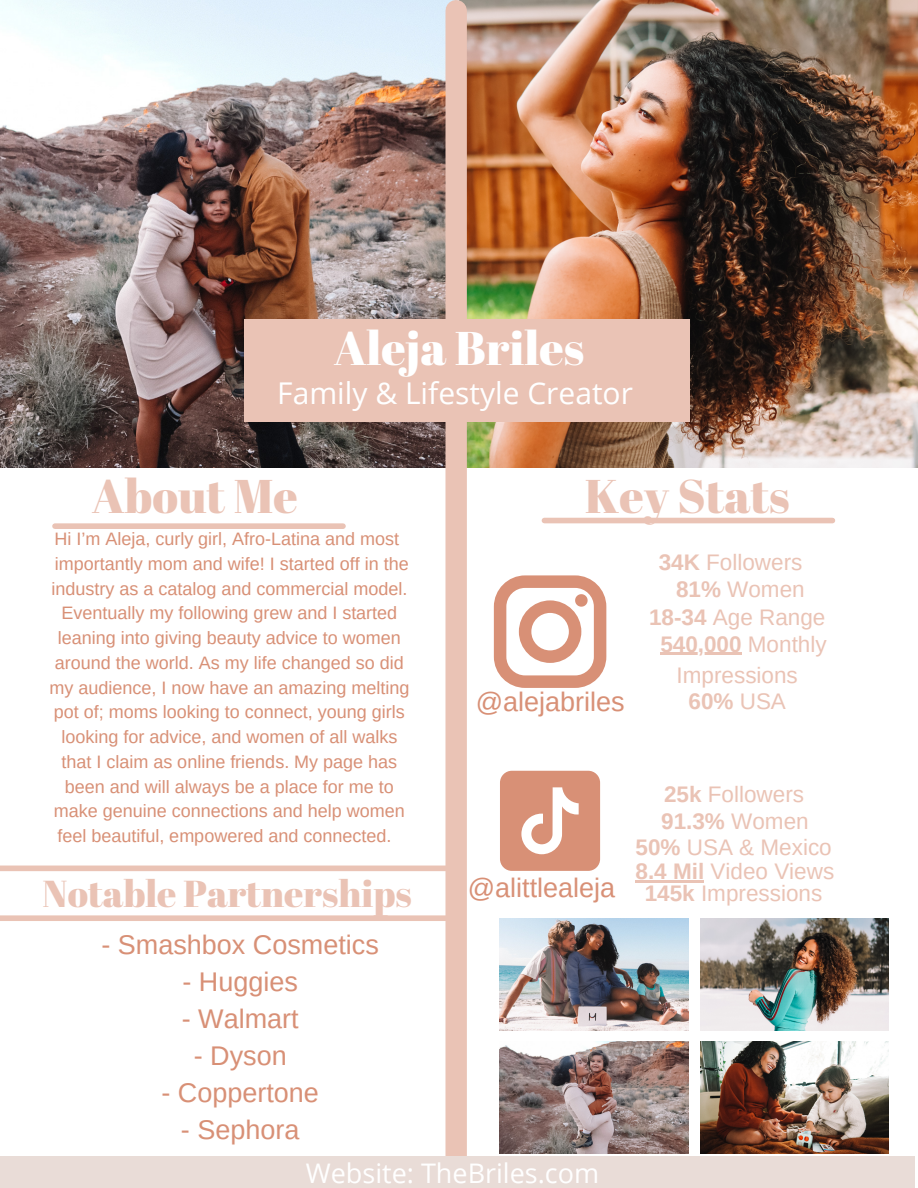
<style>
.page{position:relative;width:918px;height:1188px;background:#fff}
.page>*{position:absolute;margin:0;border:0;box-sizing:border-box;transform-origin:0 0}
.t1{font:47.25px "Abril Fatface";color:#eac3b5}
.t2{font:47.25px "Abril Fatface";color:#fff}
.t3{font:37.5px "Abril Fatface";color:#eac3b5}
.t4{font:30px "Open Sans";color:#fff}
.t5{font:27px "Arimo";color:#d89076}
.t6{font:27px "Open Sans";color:#fff}
.t7{font:22.5px "Arimo";color:#eac3b5}
.t8{font:700 22.5px "Arimo";color:#eac3b5}
.t9{font:18px/24.8px "Arimo";color:#d89076;text-align:center}
.s1{font-weight:700}
.s2{font-weight:400}
</style>
<div class="page">
<img style="left:500px;top:918px;width:189px;height:113px">
<img style="left:700px;top:918px;width:188px;height:113px">
<img style="left:500px;top:1042px;width:189px;height:111px">
<img style="left:700px;top:1042px;width:188px;height:111px">
<img style="left:0;top:0;width:918px;height:468px">
<div style="left:446px;top:11px;width:21px;height:1166px;background:#eac3b5"></div>
<div style="left:244px;top:320px;width:445px;height:102px;background:#eac3b5"></div>
<div style="left:0;top:1156px;width:915px;height:32px;background:#e9dcd7"></div>
<div style="left:55px;top:523px;width:288px;height:6px;background:#eac3b5"></div>
<div style="left:544px;top:518px;width:288px;height:5px;background:#eac3b5"></div>
<div style="left:0;top:866px;width:451px;height:5px;background:#eac3b5"></div>
<div style="left:0;top:915px;width:451px;height:6px;background:#eac3b5"></div>
<svg style="left:494px;top:575px;width:112px;height:113px"></svg>
<svg style="left:500px;top:771px;width:100px;height:100px"></svg>
<hr style="left:660px;top:653px;width:82px;height:2px;background:#eac3b5">
<hr style="left:636px;top:880px;width:68px;height:2px;background:#eac3b5">
<p class="t2" style="left:334px;top:315px;width:252px">Aleja Briles</p>
<p class="t4" style="left:277px;top:372px;width:357px">Family &amp; Lifestyle Creator</p>
<p class="t1" style="left:92px;top:463px;width:208px">About Me</p>
<p class="t9" style="left:49px;top:527px;width:361px">Hi I’m Aleja, curly girl, Afro-Latina and most importantly mom and wife! I started off in the industry as a catalog and commercial model.<br>Eventually my following grew and I started leaning into giving beauty advice to women around the world. As my life changed so did my audience, I now have an amazing melting pot of; moms looking to connect, young girls looking for advice, and women of all walks that I claim as online friends. My page has been and will always be a place for me to make genuine connections and help women feel beautiful, empowered and connected.</p>
<p class="t3" style="left:43px;top:867px;width:371px">Notable Partnerships</p>
<p class="t5" style="left:101px;top:929px;width:279px">- Smashbox Cosmetics</p>
<p class="t5" style="left:182px;top:966px;width:117px">- Huggies</p>
<p class="t5" style="left:182px;top:1003px;width:118px">- Walmart</p>
<p class="t5" style="left:194px;top:1041px;width:94px">- Dyson</p>
<p class="t5" style="left:161px;top:1078px;width:159px">- Coppertone</p>
<p class="t5" style="left:181px;top:1115px;width:120px">- Sephora</p>
<p class="t1" style="left:585px;top:463px;width:206px">Key Stats</p>
<p class="t7" style="left:659px;top:549px;width:145px"><span class="s1">34K</span> Followers</p>
<p class="t7" style="left:676px;top:576px;width:130px"><span class="s1">81%</span> Women</p>
<p class="t5" style="left:476px;top:687px;width:150px">@alejabriles</p>
<p class="t7" style="left:649px;top:604px;width:178px"><span class="s1">18-34</span> Age Range</p>
<p class="t8" style="left:660px;top:631px;width:168px">540,000 <span class="s2">Monthly</span></p>
<p class="t7" style="left:677px;top:663px;width:123px">Impressions</p>
<p class="t8" style="left:689px;top:689px;width:99px">60% <span class="s2">USA</span></p>
<p class="t5" style="left:468px;top:872px;width:149px">@alittlealeja</p>
<p class="t7" style="left:664px;top:781px;width:142px"><span class="s1">25k</span> Followers</p>
<p class="t8" style="left:661px;top:808px;width:149px">91.3% <span class="s2">Women</span></p>
<p class="t7" style="left:636px;top:835px;width:198px"><span class="s1">50%</span> USA &amp; Mexico</p>
<p class="t7" style="left:636px;top:859px;width:200px"><span class="s1">8.4 Mil</span> Video Views</p>
<p class="t7" style="left:645px;top:881px;width:179px"><span class="s1">145k</span> Impressions</p>
<p class="t6" style="left:306px;top:1154px;width:295px">Website: TheBriles.com</p>
</div>
